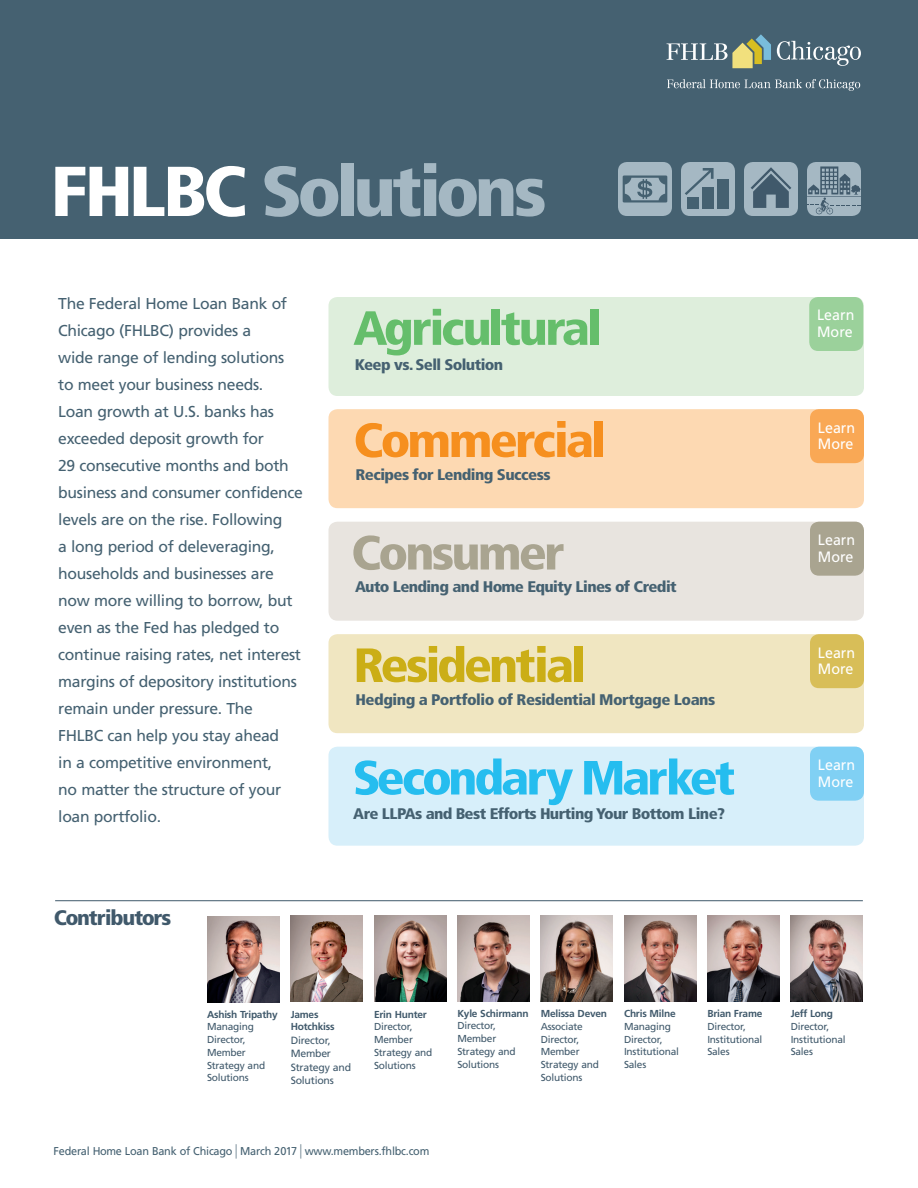
<style>
.page{position:relative;width:918px;height:1188px;background:#fff}
.page>*{position:absolute;margin:0;border:0;box-sizing:border-box;transform-origin:0 0}
.t1{font:900 condensed 70.5px "Frutiger LT Std";letter-spacing:-.06em;color:#a5b8c3;scale:1.1 1}
.t2{font:900 condensed 48px "Frutiger LT Std";letter-spacing:-.065em;color:#25bdef;scale:1.1 1}
.t3{font:900 condensed 48px "Frutiger LT Std";letter-spacing:-.05em;color:#65be6b;scale:1.1 1}
.t4{font:900 condensed 48px "Frutiger LT Std";letter-spacing:-.055em;color:#cbae16;scale:1.1 1}
.t5{font:900 condensed 48px "Frutiger LT Std";letter-spacing:-.055em;color:#f68f1e;scale:1.1 1}
.t6{font:900 condensed 48px "Frutiger LT Std";letter-spacing:-.055em;color:#a9a490;scale:1.1 1}
.t7{font:900 condensed 21px "Frutiger LT Std";letter-spacing:-.05em;color:#40596b;scale:1.1 1}
.t8{font:15.75px/27px "Frutiger LT Std";letter-spacing:-.02em;color:#456171}
.t9{font:900 condensed 15.3px "Frutiger LT Std";letter-spacing:-.035em;color:#456171;scale:1.1 1}
.t10{font:15px/16.5px "Frutiger LT Std";color:#fff;scale:.95 1}
.t11{font:11.4px "Frutiger LT Std";letter-spacing:-.02em;color:#456171;scale:.96 1}
.t12{font:10.5px/13.5px "Frutiger LT Std";letter-spacing:-.02em;color:#40596b}
.t13{font:10.2px/12.8px "Frutiger LT Std";letter-spacing:-.02em;color:#40596b}
.t14{font:700 10.2px/12.8px "Frutiger LT Std";letter-spacing:-.02em;color:#40596b}
.s1{color:#fff}
.s2{font-size:14.4px}
</style>
<div class="page">
<div style="left:328px;top:297px;width:536px;height:99px;background:#deeedc;border-radius:9px"></div>
<div style="left:328px;top:522px;width:536px;height:99px;background:#e8e4df;border-radius:9px"></div>
<div style="left:328px;top:409px;width:536px;height:99px;background:#fdd9b2;border-radius:9px"></div>
<div style="left:328px;top:634px;width:536px;height:99px;background:#f0e6c1;border-radius:9px"></div>
<div style="left:328px;top:747px;width:536px;height:99px;background:#d7effa;border-radius:9px"></div>
<div style="left:0;top:0;width:918px;height:238px;background:#456171"></div>
<svg style="left:667px;top:34px;width:104px;height:34px"></svg>
<svg style="left:777px;top:41px;width:84px;height:25px"></svg>
<svg style="left:667px;top:79px;width:193px;height:12px"></svg>
<svg style="left:618px;top:162px;width:54px;height:54px"></svg>
<svg style="left:681px;top:162px;width:54px;height:54px;background:#9cafbb"></svg>
<div style="left:687px;top:197px;width:12px;height:12px;background:#456171"></div>
<div style="left:702px;top:187px;width:12px;height:22px;background:#456171"></div>
<div style="left:717px;top:179px;width:12px;height:30px;background:#456171"></div>
<svg style="left:744px;top:162px;width:54px;height:54px"></svg>
<svg style="left:807px;top:162px;width:54px;height:54px"></svg>
<div style="left:809px;top:297px;width:54px;height:54px;background:#9bd19b;border-radius:9px"></div>
<div style="left:810px;top:522px;width:54px;height:54px;background:#a9a490;border-radius:9px"></div>
<div style="left:810px;top:409px;width:54px;height:54px;background:#f9a855;border-radius:9px"></div>
<div style="left:810px;top:634px;width:54px;height:54px;background:#d8be58;border-radius:9px"></div>
<div style="left:810px;top:747px;width:54px;height:54px;background:#80d0f4;border-radius:9px"></div>
<hr style="left:55px;top:900px;width:808px;height:1px;background:#40596b">
<img style="left:291px;top:916px;width:72px;height:85px">
<img style="left:207px;top:917px;width:72px;height:85px">
<img style="left:624px;top:916px;width:72px;height:85px">
<img style="left:791px;top:916px;width:72px;height:85px">
<img style="left:374px;top:916px;width:72px;height:85px">
<img style="left:541px;top:916px;width:72px;height:85px">
<img style="left:707px;top:916px;width:72px;height:85px">
<img style="left:457px;top:916px;width:72px;height:85px">
<h1 class="t1" style="left:50px;top:149px;width:453px"><span class="s1">FHLBC</span> Solutions</h1>
<p class="t8" style="left:58px;top:290px;width:246px">The Federal Home Loan Bank of<br>Chicago (FHLBC) provides a<br>wide range of lending solutions to meet your business needs.<br>Loan growth at U.S. banks has exceeded deposit growth for<br>29 consecutive months and both business and consumer confidence levels are on the rise. Following<br>a long period of deleveraging, households and businesses are now more willing to borrow, but even as the Fed has pledged to continue raising rates, net interest margins of depository institutions remain under pressure. The<br>FHLBC can help you stay ahead<br>in a competitive environment,<br>no matter the structure of your loan portfolio.</p>
<h2 class="t3" style="left:353px;top:299px;width:227px">Agricultural</h2>
<p class="t9" style="left:355px;top:356px;width:137px">Keep vs. Sell Solution</p>
<h2 class="t5" style="left:353px;top:411px;width:231px">Commercial</h2>
<p class="t9" style="left:355px;top:465px;width:179px">Recipes for Lending Success</p>
<h2 class="t6" style="left:351px;top:524px;width:196px">Consumer</h2>
<p class="t9" style="left:355px;top:578px;width:294px">Auto Lending and Home Equity Lines of Credit</p>
<h2 class="t4" style="left:353px;top:636px;width:213px">Residential</h2>
<p class="t9" style="left:355px;top:690px;width:329px">Hedging a Portfolio of Residential Mortgage Loans</p>
<h2 class="t2" style="left:353px;top:749px;width:350px">Secondary Market</h2>
<p class="t9" style="left:353px;top:804px;width:339px">Are LLPAs and Best Efforts Hurting Your Bottom Line?</p>
<p class="t10" style="left:817px;top:307px;width:41px">Learn<br>More</p>
<p class="t10" style="left:818px;top:419px;width:41px">Learn<br>More</p>
<p class="t10" style="left:818px;top:532px;width:41px">Learn<br>More</p>
<p class="t10" style="left:818px;top:644px;width:41px">Learn<br>More</p>
<p class="t10" style="left:818px;top:757px;width:41px">Learn<br>More</p>
<h3 class="t7" style="left:54px;top:905px;width:108px">Contributors</h3>
<p class="t14" style="left:207px;top:1008px;width:72px">Ashish Tripathy</p>
<p class="t13" style="left:207px;top:1020px;width:60px">Managing<br>Director,<br>Member<br>Strategy and<br>Solutions</p>
<p class="t14" style="left:291px;top:1008px;width:45px">James<br>Hotchkiss</p>
<p class="t12" style="left:291px;top:1033px;width:62px">Director,<br>Member<br>Strategy and<br>Solutions</p>
<p class="t14" style="left:374px;top:1008px;width:54px">Erin Hunter</p>
<p class="t13" style="left:374px;top:1020px;width:60px">Director,<br>Member<br>Strategy and<br>Solutions</p>
<p class="t11" style="left:54px;top:1145px;width:393px">Federal Home Loan Bank of Chicago <span class="s2">|</span> March 2017 <span class="s2">|</span> www.members.fhlbc.com</p>
<p class="t14" style="left:457px;top:1007px;width:73px">Kyle Schirmann</p>
<p class="t13" style="left:457px;top:1019px;width:60px">Director,<br>Member<br>Strategy and<br>Solutions</p>
<p class="t14" style="left:541px;top:1007px;width:68px">Melissa Deven</p>
<p class="t13" style="left:541px;top:1020px;width:60px">Associate<br>Director,<br>Member<br>Strategy and<br>Solutions</p>
<p class="t14" style="left:624px;top:1007px;width:53px">Chris Milne</p>
<p class="t13" style="left:624px;top:1020px;width:56px">Managing<br>Director,<br>Institutional<br>Sales</p>
<p class="t14" style="left:707px;top:1007px;width:57px">Brian Frame</p>
<p class="t13" style="left:707px;top:1020px;width:56px">Director,<br>Institutional<br>Sales</p>
<p class="t14" style="left:791px;top:1007px;width:44px">Jeff Long</p>
<p class="t13" style="left:791px;top:1020px;width:56px">Director,<br>Institutional<br>Sales</p>
</div>
